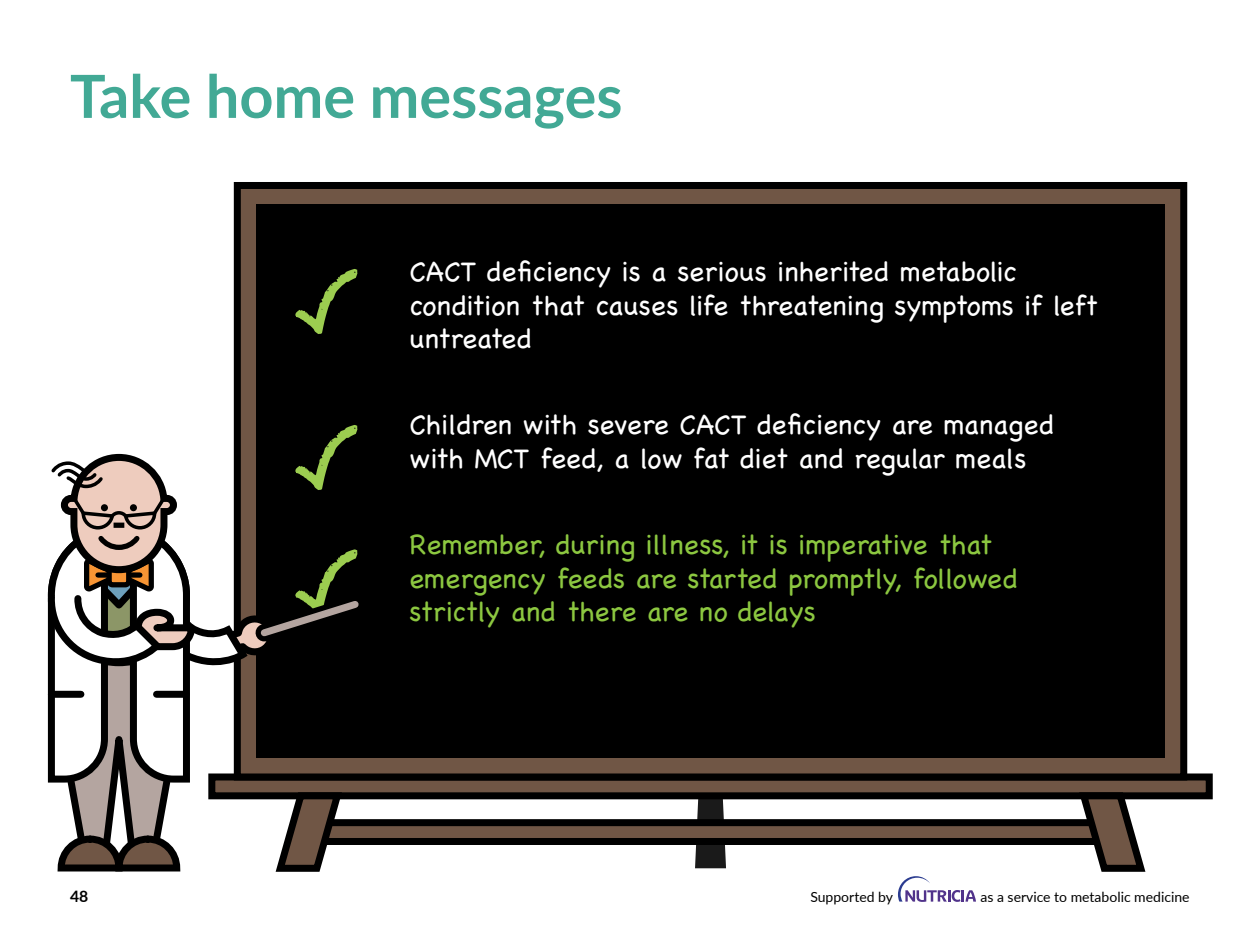
<style>
.page{position:relative;width:1260px;height:945px;background:#fff}
.page>*{position:absolute;margin:0;border:0;box-sizing:border-box;transform-origin:0 0}
.t1{font:700 59.5px "Lato";color:#42a995}
.t2{font:300 28px/33.6px "Chalkboard SE";color:#fff}
.t3{font:300 28px/33.6px "Chalkboard SE";color:#8cc740}
.t4{font:700 15.75px "Lato";color:#000}
.t5{font:14px "Lato";color:#000}
</style>
<div class="page">
<svg style="left:695px;top:799px;width:31px;height:69px"></svg>
<div style="left:212px;top:777px;width:997px;height:19px;background:#705645"></div>
<div style="left:208px;top:773px;width:1005px;height:26px;border:7px solid #000"></div>
<div style="left:237px;top:185px;width:947px;height:592px;background:#705645"></div>
<div style="left:234px;top:182px;width:953px;height:598px;border:7px solid #000"></div>
<div style="left:256px;top:204px;width:909px;height:554px;background:#000"></div>
<div style="left:309px;top:823px;width:803px;height:18px;background:#705645"></div>
<div style="left:305px;top:819px;width:811px;height:26px;border:7px solid #000"></div>
<svg style="left:1075px;top:791px;width:75px;height:81px"></svg>
<svg style="left:295px;top:269px;width:62px;height:65px"></svg>
<svg style="left:47px;top:425px;width:319px;height:447px"></svg>
<div style="left:157px;top:691px;width:29px;height:7px;background:#000"></div>
<div style="left:51px;top:691px;width:30px;height:7px;background:#000"></div>
<svg style="left:898px;top:876px;width:78px;height:26px"></svg>
<h1 class="t1" style="left:70px;top:52px;width:554px">Take home messages</h1>
<p class="t2" style="left:410px;top:253px;width:690px">CACT deficiency is a serious inherited metabolic condition that causes life threatening symptoms if left untreated</p>
<p class="t2" style="left:410px;top:406px;width:646px">Children with severe CACT deficiency are managed with MCT feed, a low fat diet and regular meals</p>
<p class="t3" style="left:410px;top:526px;width:610px">Remember, during illness, it is imperative that emergency feeds are started promptly, followed strictly and there are no delays</p>
<p class="t4" style="left:70px;top:884px;width:20px">48</p>
<p class="t5" style="left:810px;top:887px;width:84px">Supported by</p>
<p class="t5" style="left:980px;top:887px;width:211px">as a service to metabolic medicine</p>
</div>
